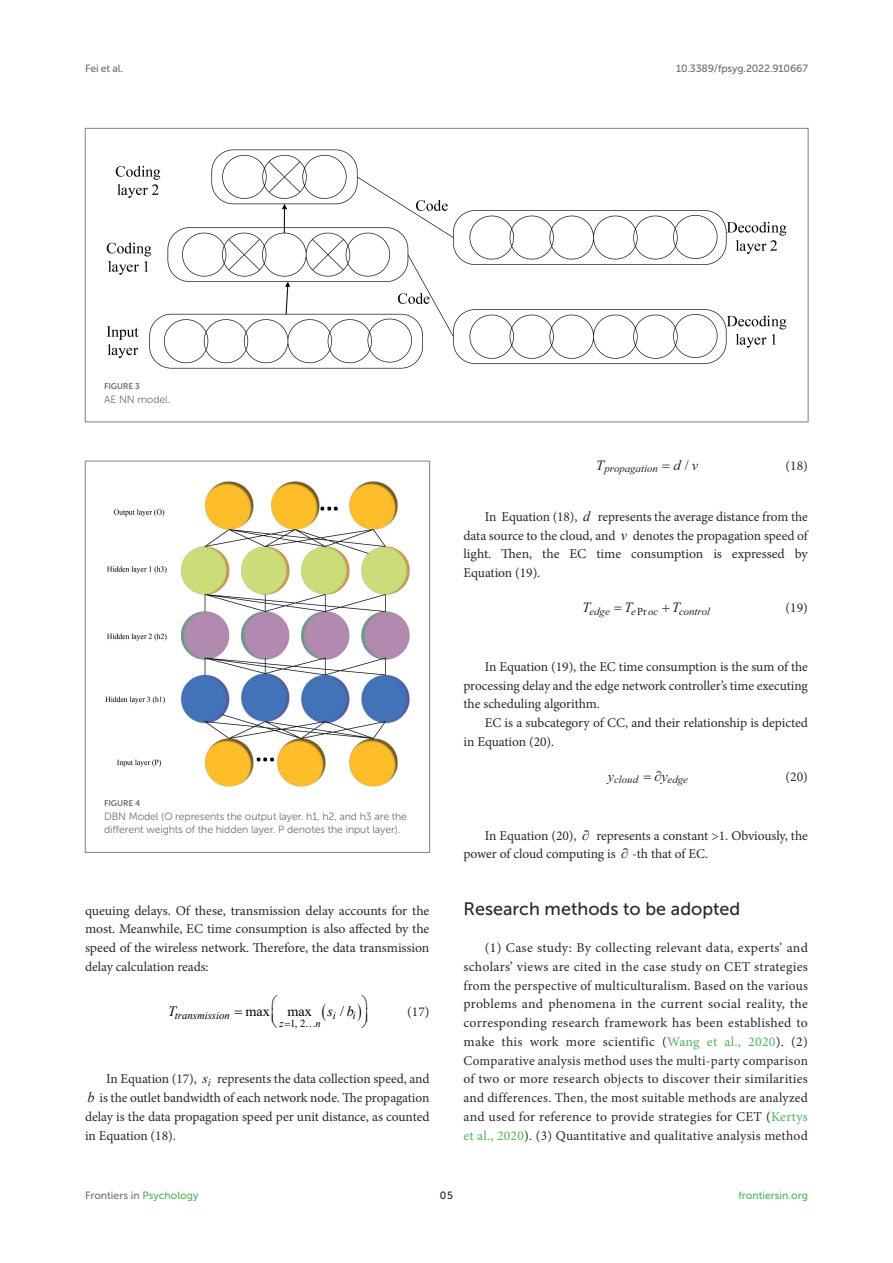
<style>
.page{position:relative;width:893px;height:1263px;background:#fff}
.page>*{position:absolute;margin:0;border:0;box-sizing:border-box;transform-origin:0 0}
.HEAD_2{font:18px "Museo Sans 500";color:#292929}
.spi-math-img{font:italic 14.25px "Times New Roman";color:#231f20}
.spi-math-img-2{font:14.25px "Times New Roman";letter-spacing:-.01em;color:#000001}
.spi-math-img-3{font:italic 14.25px "Times New Roman";color:#000001}
.TEXT{font:13.5px/18.8px "Minion Pro";letter-spacing:-.005em;color:#292929;text-align:justify}
.TEXT_FLUSH{font:13.5px/18.8px "Minion Pro";letter-spacing:.02em;color:#292929;text-align:justify}
.spi-math-img-4{font:13.5px "Minion Pro";letter-spacing:-.01em;color:#292929}
.EQ{font:13.5px "Minion Pro";color:#292929}
.spi-math-img-5{font:italic 10.8px "Times New Roman";color:#231f20}
.spi-math-img-6{font:italic 10.8px "Times New Roman";color:#000001}
.spi-math-img-7{font:10.8px "Times New Roman";color:#000001}
.spi-math-img-8{font:10.8px "Times New Roman";color:#231f20}
.FIG_LEG{font:10.5px/13.5px "Museo Sans 300";letter-spacing:-.01em;color:#6f6f70}
.t1{font:10.5px "Museo Sans 500";letter-spacing:-.015em;color:#6f6f70}
.t2{font:10.5px "Museo Sans 500";color:#49b856}
.t3{font:10.5px "Museo Sans 500";color:#231f20}
.FIG_HD{font:8.25px "Museo Sans 700";letter-spacing:-.01em;color:#6f6f70}
.s1{font-family:"Times New Roman";font-style:italic;font-size:14.25px;color:#231f20}
.s2{font-style:normal}
.s3{font-style:italic}
.s4{color:#231f20}
.s5{color:#49b856}
</style>
<div class="page">
<img style="left:106px;top:149px;width:681px;height:220px">
<img style="left:105px;top:481px;width:305px;height:306px">
<div style="left:85px;top:461px;width:345px;height:391px;border:1px solid #808285"></div>
<p class="t1" style="left:85px;top:63px;width:40px">Fei et al.</p>
<p class="t1" style="left:676px;top:63px;width:133px">10.3389/fpsyg.2022.910667</p>
<p class="FIG_HD" style="left:104px;top:382px;width:37px">FIGURE 3</p>
<p class="FIG_LEG" style="left:104px;top:393px;width:68px">AE NN model.</p>
<p class="FIG_HD" style="left:104px;top:799px;width:37px">FIGURE 4</p>
<p class="FIG_LEG" style="left:104px;top:810px;width:304px">DBN Model (O represents the output layer. h1, h2, and h3 are the different weights of the hidden layer. P denotes the input layer).</p>
<p class="TEXT" style="left:85px;top:901px;width:346px">queuing delays. Of these, transmission delay accounts for the most. Meanwhile, EC time consumption is also affected by the speed of the wireless network. Therefore, the data transmission delay calculation reads:</p>
<p class="spi-math-img-3" style="left:168px;top:1002px;width:9px">T</p>
<p class="spi-math-img-3" style="left:327px;top:1002px;width:28px">s b</p>
<p class="EQ" style="left:407px;top:1003px;width:24px">(17)</p>
<p class="spi-math-img-2" style="left:246px;top:1002px;width:68px">max max</p>
<p class="spi-math-img-2" style="left:340px;top:1002px;width:5px">/</p>
<p class="spi-math-img-6" style="left:175px;top:1008px;width:56px">transmission</p>
<p class="spi-math-img-6" style="left:333px;top:1008px;width:4px">i</p>
<p class="spi-math-img-6" style="left:353px;top:1008px;width:4px">i</p>
<p class="spi-math-img-6" style="left:279px;top:1016px;width:6px">z</p>
<p class="spi-math-img-6" style="left:315px;top:1016px;width:7px">n</p>
<p class="spi-math-img-7" style="left:290px;top:1016px;width:17px">1, 2</p>
<p class="TEXT" style="left:106px;top:1070px;width:106px">In Equation (17), <span class="s1">s</span><sub>i</sub></p>
<p class="TEXT" style="left:217px;top:1070px;width:214px">represents the data collection speed, and</p>
<p class="spi-math-img-4" style="left:87px;top:1089px;width:344px"><span class="s1">b</span> is the outlet bandwidth of each network node. The propagation</p>
<p class="TEXT" style="left:85px;top:1107px;width:346px">delay is the data propagation speed per unit distance, as counted in Equation (18).</p>
<p class="spi-math-img" style="left:596px;top:455px;width:9px">T</p>
<p class="spi-math-img" style="left:673px;top:455px;width:26px">d<span class="s2">/</span>v</p>
<p class="spi-math-img-5" style="left:604px;top:461px;width:55px">propagation</p>
<p class="EQ" style="left:786px;top:456px;width:24px">(18)</p>
<p class="TEXT" style="left:485px;top:507px;width:107px">In Equation (18), <span class="s1">d</span></p>
<p class="TEXT" style="left:463px;top:507px;width:346px;text-indent:134px">represents the average distance from the data source to the cloud, and <span class="s1">v</span> denotes the propagation speed of light. Then, the EC time consumption is expressed by Equation (19).</p>
<p class="spi-math-img" style="left:583px;top:598px;width:9px">T</p>
<p class="spi-math-img" style="left:624px;top:598px;width:9px">T</p>
<p class="spi-math-img-8" style="left:637px;top:604px;width:23px">Pr <span class="s3">c</span></p>
<p class="spi-math-img-5" style="left:672px;top:603px;width:39px">c<sup>T</sup> ontrol</p>
<p class="EQ" style="left:786px;top:599px;width:24px">(19)</p>
<p class="spi-math-img-5" style="left:589px;top:603px;width:22px">edge</p>
<p class="spi-math-img-5" style="left:631px;top:603px;width:24px">e o</p>
<p class="TEXT" style="left:463px;top:657px;width:346px;text-indent:21px">In Equation (19), the EC time consumption is the sum of the processing delay and the edge network controller’s time executing the scheduling algorithm.</p>
<p class="TEXT" style="left:463px;top:713px;width:346px;text-indent:21px">EC is a subcategory of CC, and their relationship is depicted in Equation (20).</p>
<p class="spi-math-img" style="left:608px;top:766px;width:8px">y</p>
<p class="spi-math-img" style="left:661px;top:766px;width:8px">y</p>
<p class="spi-math-img-5" style="left:614px;top:772px;width:75px">cloud ∂ edge</p>
<p class="EQ" style="left:786px;top:768px;width:24px">(20)</p>
<p class="TEXT" style="left:485px;top:826px;width:106px">In Equation (20), <span class="s4">∂</span></p>
<p class="TEXT" style="left:463px;top:826px;width:346px;text-indent:133px">represents a constant &gt;1. Obviously, the power of cloud computing is <span class="s4">∂</span> -th that of EC.</p>
<p class="HEAD_2" style="left:463px;top:898px;width:278px">Research methods to be adopted</p>
<p class="TEXT_FLUSH" style="left:463px;top:938px;width:346px;text-indent:21px">(1) Case study: By collecting relevant data, experts’ and scholars’ views are cited in the case study on CET strategies from the perspective of multiculturalism. Based on the various problems and phenomena in the current social reality, the corresponding research framework has been established to make this work more scientific (<span class="s5">Wang et al., 2020</span>). (2)<br>Comparative analysis method uses the multi-party comparison of two or more research objects to discover their similarities and differences. Then, the most suitable methods are analyzed and used for reference to provide strategies for CET (<span class="s5">Kertys et al., 2020</span>). (3) Quantitative and qualitative analysis method</p>
<p class="t1" style="left:85px;top:1190px;width:115px">Frontiers in <span class="s5">Psychology</span></p>
<p class="t3" style="left:440px;top:1190px;width:14px">05</p>
<p class="t2" style="left:738px;top:1190px;width:71px">frontiersin.org</p>
</div>
